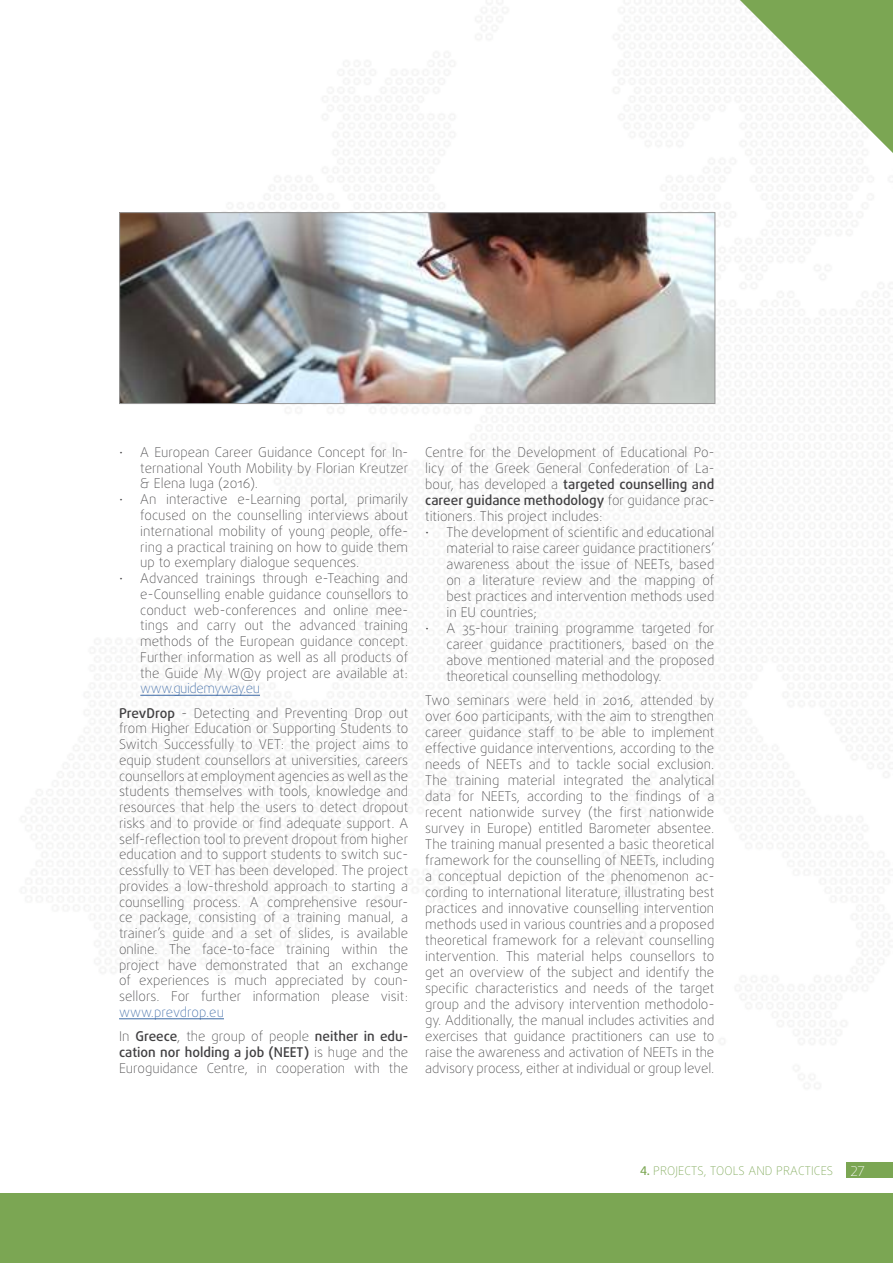
<style>
.page{position:relative;width:893px;height:1263px;background:#fff}
.page>*{position:absolute;margin:0;border:0;box-sizing:border-box;transform-origin:0 0}
.t1{font:100 13.5px/15.9px "Daxline Pro";color:#414042;text-align:justify}
.t2{font:100 13.5px "Daxline Pro";color:#fff}
.t3{font:100 12px "Daxline Pro";letter-spacing:.01em;color:#7ba653}
.s1{color:#3a68a5}
.s2{font-weight:500}
</style>
<div class="page">
<div style="left:0;top:1193px;width:893px;height:70px;background:#7ba653"></div>
<svg style="left:731px;top:0;width:162px;height:162px"></svg>
<div style="left:846px;top:1163px;width:47px;height:15px;background:#7ba653"></div>
<hr style="left:140px;top:695px;width:120px;height:1px;background:#3a68a5">
<hr style="left:119px;top:1018px;width:105px;height:1px;background:#3a68a5">
<img style="left:121px;top:214px;width:592px;height:188px">
<div style="left:119px;top:212px;width:596px;height:192px;border:1px solid #999"></div>
<p class="t1" style="left:140px;top:444px;width:269px;text-indent:-21px">• A European Career Guidance Concept for In&shy;ternational Youth Mobility by Florian Kreutzer &amp; Elena Iuga (2016).</p>
<p class="t1" style="left:140px;top:492px;width:269px;text-indent:-21px">• An interactive e-Learning portal, primarily focused on the counselling interviews about international mobility of young people, offe&shy;ring a practical training on how to guide them up to exemplary dialogue sequences.</p>
<p class="t1" style="left:140px;top:570px;width:269px;text-indent:-21px">• Advanced trainings through e-Teaching and e-Counselling enable guidance counsellors to conduct web-conferences and online mee&shy;tings and carry out the advanced training methods of the European guidance concept.<br>Further information as well as all products of the Guide My W@y project are available at:</p>
<p class="t1" style="left:119px;top:676px;width:291px;line-height:24.3px;text-indent:21px"><span class="s1">www.guidemyway.eu<br></span><span class="s2">PrevDrop</span> - Detecting and Preventing Drop out</p>
<p class="t1" style="left:119px;top:721px;width:291px">from Higher Education or Supporting Students to Switch Successfully to VET: the project aims to equip student counsellors at universities, careers counsellors at employment agencies as well as the students themselves with tools, knowledge and resources that help the users to detect dropout risks and to provide or find adequate support. A self-reflection tool to prevent dropout from higher education and to support students to switch suc&shy;cessfully to VET has been developed. The project provides a low-threshold approach to starting a counselling process. A comprehensive resour&shy;ce package, consisting of a training manual, a trainer’s guide and a set of slides, is available online. The face-to-face training within the project have demonstrated that an exchange of experiences is much appreciated by coun&shy;sellors. For further information please visit:</p>
<p class="t1" style="left:119px;top:1000px;width:291px;line-height:24.3px"><span class="s1">www.prevdrop.eu<br></span>In <span class="s2">Greece</span>, the group of people <span class="s2">neither in edu-</span></p>
<p class="t1" style="left:119px;top:1044px;width:291px"><span class="s2">cation nor holding a job (NEET)</span> is huge and the<br>Euroguidance Centre, in cooperation with the</p>
<p class="t1" style="left:425px;top:444px;width:291px">Centre for the Development of Educational Po&shy;licy of the Greek General Confederation of La&shy;bour, has developed a <span class="s2">targeted counselling and career guidance methodology</span> for guidance prac&shy;titioners. This project includes:</p>
<p class="t1" style="left:446px;top:524px;width:269px;text-indent:-21px">• The development of scientific and educational material to raise career guidance practitioners’ awareness about the issue of NEETs, based on a literature review and the mapping of best practices and intervention methods used in EU countries;</p>
<p class="t1" style="left:446px;top:620px;width:269px;text-indent:-21px">• A 35-hour training programme targeted for career guidance practitioners, based on the above mentioned material and the proposed theoretical counselling methodology.</p>
<p class="t1" style="left:425px;top:693px;width:291px">Two seminars were held in 2016, attended by over 600 participants, with the aim to strengthen career guidance staff to be able to implement effective guidance interventions, according to the needs of NEETs and to tackle social exclusion.<br>The training material integrated the analytical data for NEETs, according to the findings of a recent nationwide survey (the first nationwide survey in Europe) entitled Barometer absentee.<br>The training manual presented a basic theoretical framework for the counselling of NEETs, including a conceptual depiction of the phenomenon ac&shy;cording to international literature, illustrating best practices and innovative counselling intervention methods used in various countries and a proposed theoretical framework for a relevant counselling intervention. This material helps counsellors to get an overview of the subject and identify the specific characteristics and needs of the target group and the advisory intervention methodolo&shy;gy. Additionally, the manual includes activities and exercises that guidance practitioners can use to raise the awareness and activation of NEETs in the advisory process, either at individual or group level.</p>
<p class="t3" style="left:640px;top:1162px;width:195px"><span class="s2">4.</span> PROJECTS, TOOLS AND PRACTICES</p>
<p class="t2" style="left:850px;top:1162px;width:16px">27</p>
</div>
